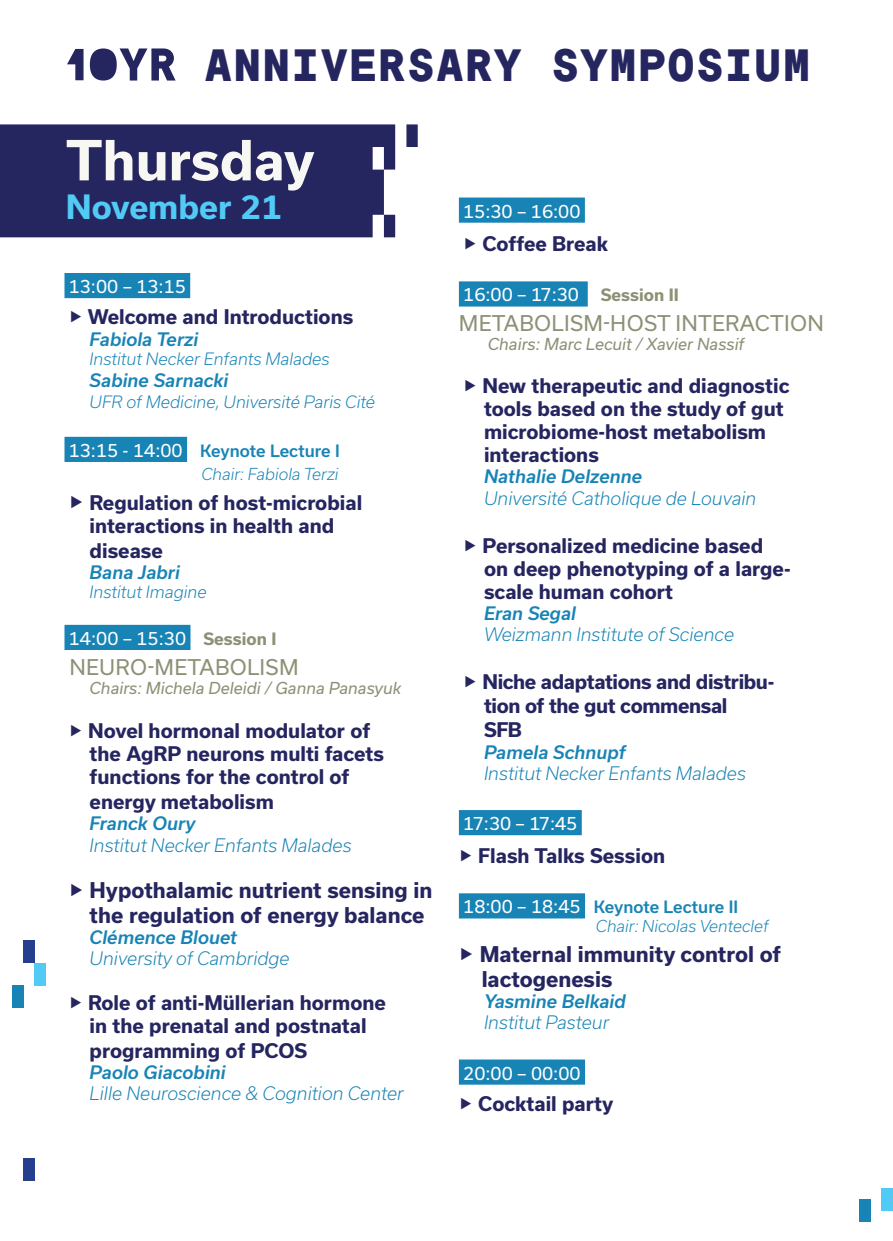
<style>
.page{position:relative;width:893px;height:1241px;background:#fff}
.page>*{position:absolute;margin:0;border:0;box-sizing:border-box;transform-origin:0 0}
.t1{font:700 52.68px "Usual";color:#f7f7f3}
.t2{font:900 45.15px "Messina Sans Mono Trial";letter-spacing:.01em;color:#252560}
.t3{font:700 31.85px "Usual";color:#51caf5}
.t4{font:700 20.65px/24.8px "Usual";color:#252560}
.t5{font:20.65px "Usual";letter-spacing:.015em;color:#8c9176}
.t6{font:700 19.25px/23.1px "Usual";color:#252560}
.t7{font:700 19.25px/24.8px "Usual";letter-spacing:-.02em;color:#252560}
.t8{font:italic 300 17.68px "Usual";color:#1884b5}
.t9{font:italic 500 17.68px "Usual";color:#1884b5}
.t10{font:17.68px "Usual";color:#fff}
.t11{font:italic 300 16.28px "Usual";color:#1884b5}
.t12{font:500 16.28px "Usual";color:#1884b5}
.t13{font:italic 15.75px "Usual";color:#8c9176}
.t14{font:italic 300 15.75px "Usual";color:#1884b5}
.s1{font-weight:400;font-size:17.68px;color:#fff}
.s2{font-size:20.65px}
.s3{font-weight:700;font-size:16.28px;color:#8c9176}
</style>
<div class="page">
<svg style="left:0;top:124px;width:418px;height:113px;background:#34346b"></svg>
<div style="left:64px;top:273px;width:126px;height:25px;background:#1884b5"></div>
<div style="left:64px;top:437px;width:123px;height:25px;background:#1884b5"></div>
<div style="left:64px;top:624px;width:126px;height:26px;background:#1884b5"></div>
<div style="left:459px;top:197px;width:126px;height:26px;background:#1884b5"></div>
<div style="left:459px;top:281px;width:129px;height:25px;background:#1884b5"></div>
<div style="left:459px;top:810px;width:123px;height:25px;background:#1884b5"></div>
<div style="left:459px;top:893px;width:126px;height:25px;background:#1884b5"></div>
<div style="left:459px;top:1059px;width:126px;height:25px;background:#1884b5"></div>
<div style="left:24px;top:940px;width:11px;height:22px;background:#253f8e"></div>
<div style="left:24px;top:1158px;width:11px;height:22px;background:#253f8e"></div>
<div style="left:35px;top:962px;width:11px;height:23px;background:#51caf5"></div>
<div style="left:882px;top:1187px;width:11px;height:23px;background:#51caf5"></div>
<div style="left:12px;top:985px;width:12px;height:22px;background:#1884b5"></div>
<div style="left:859px;top:1199px;width:11px;height:22px;background:#1884b5"></div>
<svg style="left:67px;top:48px;width:109px;height:32px"></svg>
<p class="t2" style="left:204px;top:47px;width:608px">ANNIVERSARY SYMPOSIUM</p>
<p class="t1" style="left:66px;top:130px;width:250px">Thursday</p>
<p class="t3" style="left:66px;top:188px;width:218px">November 21</p>
<p class="t10" style="left:69px;top:276px;width:119px">13:00 – 13:15</p>
<p class="t6" style="left:69px;top:305px;width:286px">▶ Welcome and Introductions</p>
<p class="t9" style="left:90px;top:329px;width:110px">Fabiola Terzi</p>
<p class="t11" style="left:90px;top:350px;width:242px">Institut Necker Enfants Malades</p>
<p class="t9" style="left:90px;top:370px;width:140px">Sabine Sarnacki</p>
<p class="t11" style="left:90px;top:392px;width:287px">UFR of Medicine, Université Paris Cité</p>
<p class="t12" style="left:69px;top:441px;width:272px"><span class="s1">13:15 - 14:00</span> Keynote Lecture I</p>
<p class="t14" style="left:201px;top:465px;width:139px">Chair: Fabiola Terzi</p>
<p class="t6" style="left:69px;top:490px;width:295px"><span class="s2">▶</span> Regulation of host-microbial</p>
<p class="t6" style="left:90px;top:514px;width:246px">interactions in health and</p>
<p class="t6" style="left:90px;top:538px;width:75px">disease</p>
<p class="t9" style="left:90px;top:562px;width:92px">Bana Jabri</p>
<p class="t11" style="left:90px;top:582px;width:119px">Institut Imagine</p>
<p class="t10" style="left:69px;top:628px;width:209px">14:00 – 15:30 <span class="s3">Session I</span></p>
<p class="t5" style="left:69px;top:654px;width:231px">NEURO-METABOLISM</p>
<p class="t13" style="left:90px;top:678px;width:313px">Chairs: Michela Deleidi / Ganna Panasyuk</p>
<p class="t6" style="left:69px;top:719px;width:303px">▶ Novel hormonal modulator of</p>
<p class="t6" style="left:90px;top:742px;width:296px">the AgRP neurons multi facets</p>
<p class="t6" style="left:90px;top:765px;width:261px">functions for the control of</p>
<p class="t6" style="left:90px;top:790px;width:186px">energy metabolism</p>
<p class="t9" style="left:90px;top:813px;width:108px">Franck Oury</p>
<p class="t8" style="left:90px;top:834px;width:263px">Institut Necker Enfants Malades</p>
<p class="t4" style="left:69px;top:877px;width:365px">▶ Hypothalamic nutrient sensing in</p>
<p class="t4" style="left:90px;top:902px;width:336px">the regulation of energy balance</p>
<p class="t9" style="left:90px;top:927px;width:149px">Clémence Blouet</p>
<p class="t8" style="left:90px;top:948px;width:202px">University of Cambridge</p>
<p class="t6" style="left:69px;top:990px;width:319px">▶ Role of anti-Müllerian hormone</p>
<p class="t6" style="left:90px;top:1013px;width:278px">in the prenatal and postnatal</p>
<p class="t6" style="left:90px;top:1038px;width:219px">programming of PCOS</p>
<p class="t9" style="left:90px;top:1061px;width:138px">Paolo Giacobini</p>
<p class="t8" style="left:90px;top:1083px;width:316px">Lille Neuroscience &amp; Cognition Center</p>
<p class="t10" style="left:463px;top:201px;width:119px">15:30 – 16:00</p>
<p class="t6" style="left:463px;top:232px;width:146px">▶ Coffee Break</p>
<p class="t10" style="left:463px;top:284px;width:217px">16:00 – 17:30 <span class="s3">Session II</span></p>
<p class="t5" style="left:459px;top:311px;width:367px">METABOLISM-HOST INTERACTION</p>
<p class="t13" style="left:488px;top:335px;width:258px">Chairs: Marc Lecuit / Xavier Nassif</p>
<p class="t6" style="left:463px;top:374px;width:328px">▶ New therapeutic and diagnostic</p>
<p class="t6" style="left:484px;top:397px;width:301px">tools based on the study of gut microbiome-host metabolism interactions</p>
<p class="t9" style="left:484px;top:466px;width:160px">Nathalie Delzenne</p>
<p class="t8" style="left:484px;top:487px;width:274px">Université Catholique de Louvain</p>
<p class="t6" style="left:463px;top:533px;width:302px">▶ Personalized medicine based</p>
<p class="t6" style="left:484px;top:557px;width:308px">on deep phenotyping of a large&shy;scale human cohort</p>
<p class="t9" style="left:484px;top:603px;width:94px">Eran Segal</p>
<p class="t8" style="left:484px;top:624px;width:252px">Weizmann Institute of Science</p>
<p class="t7" style="left:463px;top:669px;width:313px">▶ Niche adaptations and distribu-</p>
<p class="t7" style="left:484px;top:692px;width:245px">tion of the gut commensal<br>SFB</p>
<p class="t9" style="left:484px;top:741px;width:143px">Pamela Schnupf</p>
<p class="t8" style="left:484px;top:763px;width:263px">Institut Necker Enfants Malades</p>
<p class="t10" style="left:463px;top:813px;width:116px">17:30 – 17:45</p>
<p class="t6" style="left:459px;top:844px;width:208px">▶ Flash Talks Session</p>
<p class="t12" style="left:463px;top:897px;width:276px"><span class="s1">18:00 – 18:45</span> Keynote Lecture II</p>
<p class="t14" style="left:596px;top:917px;width:174px">Chair: Nicolas Venteclef</p>
<p class="t4" style="left:482px;top:941px;width:301px;text-indent:-23px">▶ Maternal immunity control of lactogenesis</p>
<p class="t9" style="left:484px;top:991px;width:143px">Yasmine Belkaid</p>
<p class="t8" style="left:484px;top:1012px;width:127px">Institut Pasteur</p>
<p class="t10" style="left:463px;top:1062px;width:119px">20:00 – 00:00</p>
<p class="t6" style="left:459px;top:1091px;width:156px">▶ Cocktail party</p>
</div>
